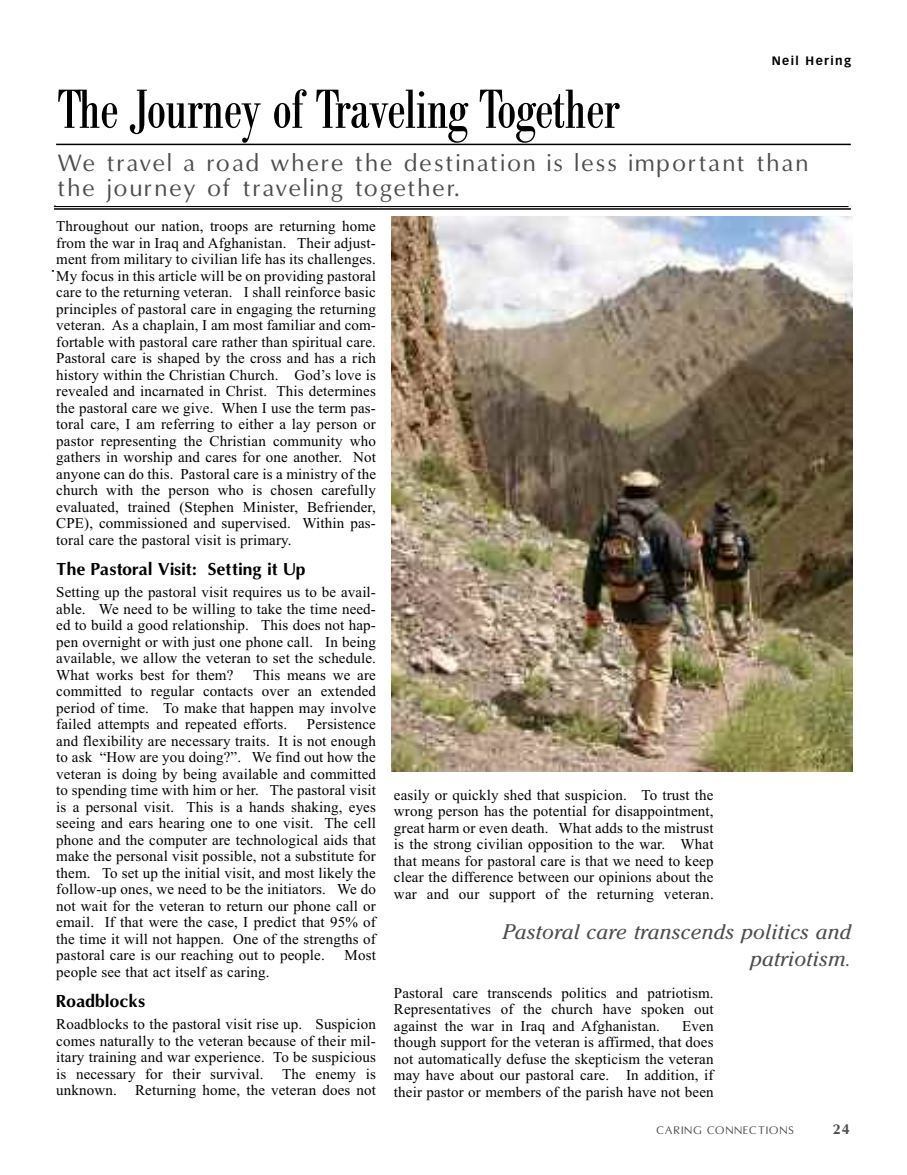
<style>
.page{position:relative;width:907px;height:1175px;background:#fff}
.page>*{position:absolute;margin:0;border:0;box-sizing:border-box;transform-origin:0 0}
.t1{font:condensed 54px "Bodoni BE";letter-spacing:-.005em;color:#000}
.t2{font:22.5px/25.5px "Omni";letter-spacing:.12em;color:#4d4d4d}
.t3{font:italic 21px/27px "Cheltenham";letter-spacing:.01em;color:#4d4d4d;text-align:right}
.t4{font:700 16.5px "Omni";color:#000}
.t5{font:15px/16.5px "Times New Roman";letter-spacing:.01em;color:#000;text-align:justify}
.t6{font:700 13.5px "Omni";color:#4d4d4d}
.t7{font:700 12px "Vectora LH";letter-spacing:.12em;color:#000}
.t8{font:10.5px "Omni";letter-spacing:.12em;color:#4d4d4d}
</style>
<div class="page">
<hr style="left:54px;top:206px;width:794px;height:1px;background:#000">
<hr style="left:52px;top:270px;width:796px;height:2px;background:#000">
<div style="left:55px;top:219px;width:659px;height:891px;background:#fff"></div>
<hr style="left:56px;top:144px;width:794px;height:1px;background:#000">
<hr style="left:54px;top:208px;width:796px;height:2px;background:#000">
<img style="left:392px;top:216px;width:460px;height:555px">
<p class="t7" style="left:771px;top:55px;width:81px">Neil Hering</p>
<h1 class="t1" style="left:58px;top:90px;width:563px">The Journey of Traveling Together</h1>
<h2 class="t2" style="left:57px;top:150px;width:751px">We travel a road where the destination is less important than the journey of traveling together.</h2>
<p class="t5" style="left:56px;top:217px;width:321px">Throughout our nation, troops are returning home from the war in Iraq and Afghanistan. Their adjust&shy;ment from military to civilian life has its challenges.<br>My focus in this article will be on providing pastoral care to the returning veteran. I shall reinforce basic principles of pastoral care in engaging the returning veteran. As a chaplain, I am most familiar and com&shy;fortable with pastoral care rather than spiritual care.<br>Pastoral care is shaped by the cross and has a rich history within the Christian Church. God’s love is revealed and incarnated in Christ. This determines the pastoral care we give. When I use the term pas&shy;toral care, I am referring to either a lay person or pastor representing the Christian community who gathers in worship and cares for one another. Not anyone can do this. Pastoral care is a ministry of the church with the person who is chosen carefully evaluated, trained (Stephen Minister, Befriender, CPE), commissioned and supervised. Within pas&shy;toral care the pastoral visit is primary.</p>
<p class="t4" style="left:56px;top:559px;width:251px">The Pastoral Visit: Setting it Up</p>
<p class="t5" style="left:56px;top:584px;width:321px">Setting up the pastoral visit requires us to be avail&shy;able. We need to be willing to take the time need&shy;ed to build a good relationship. This does not hap&shy;pen overnight or with just one phone call. In being available, we allow the veteran to set the schedule.<br>What works best for them?</p>
<p class="t5" style="left:56px;top:666px;width:321px;text-indent:197px">This means we are committed to regular contacts over an extended period of time. To make that happen may involve failed attempts and repeated efforts.</p>
<p class="t5" style="left:56px;top:716px;width:321px;text-indent:250px">Persistence and flexibility are necessary traits. It is not enough to ask “How are you doing?”. We find out how the veteran is doing by being available and committed to spending time with him or her. The pastoral visit is a personal visit. This is a hands shaking, eyes seeing and ears hearing one to one visit. The cell phone and the computer are technological aids that make the personal visit possible, not a substitute for them. To set up the initial visit, and most likely the follow-up ones, we need to be the initiators. We do not wait for the veteran to return our phone call or email. If that were the case, I predict that 95% of the time it will not happen. One of the strengths of pastoral care is our reaching out to people.</p>
<p class="t5" style="left:344px;top:947px;width:33px">Most</p>
<p class="t5" style="left:56px;top:963px;width:215px">people see that act itself as caring.</p>
<p class="t4" style="left:56px;top:991px;width:91px">Roadblocks</p>
<p class="t5" style="left:56px;top:1016px;width:321px">Roadblocks to the pastoral visit rise up. Suspicion comes naturally to the veteran because of their mil&shy;itary training and war experience. To be suspicious is necessary for their survival. The enemy is unknown. Returning home, the veteran does not</p>
<p class="t5" style="left:394px;top:786px;width:321px">easily or quickly shed that suspicion. To trust the wrong person has the potential for disappointment, great harm or even death. What adds to the mistrust is the strong civilian opposition to the war. What that means for pastoral care is that we need to keep clear the difference between our opinions about the war and our support of the returning veteran.</p>
<h3 class="t3" style="left:502px;top:920px;width:350px">Pastoral care transcends politics and patriotism.</h3>
<p class="t5" style="left:394px;top:984px;width:321px">Pastoral care transcends politics and patriotism.<br>Representatives of the church have spoken out against the war in Iraq and Afghanistan.</p>
<p class="t5" style="left:394px;top:1017px;width:321px;text-indent:288px">Even though support for the veteran is affirmed, that does not automatically defuse the skepticism the veteran may have about our pastoral care. In addition, if their pastor or members of the parish have not been</p>
<p class="t8" style="left:656px;top:1123px;width:139px">CARING CONNECTIONS</p>
<p class="t6" style="left:832px;top:1120px;width:19px">24</p>
</div>
